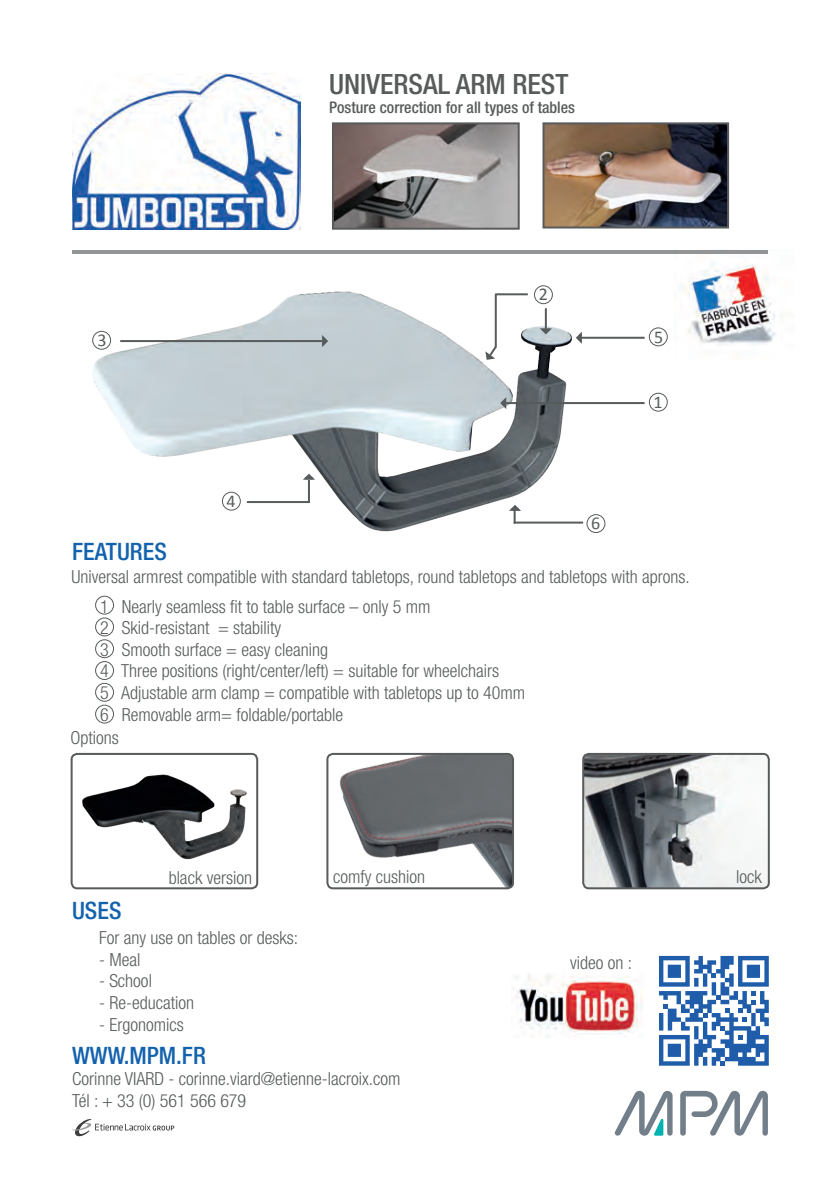
<style>
.page{position:relative;width:840px;height:1191px;background:#fff}
.page>*{position:absolute;margin:0;border:0;box-sizing:border-box;transform-origin:0 0}
.t1{font:500 condensed 28px "Helvetica Neue LT Std";color:#575c5b}
.t2{font:500 condensed 24px "Helvetica Neue LT Std";color:#1362ae}
.t3{font:300 condensed 18px "Helvetica Neue LT Std";color:#575c5b}
.t4{font:18px "Calibri";color:#575c5b}
.t5{font:500 condensed 16px "Helvetica Neue LT Std";color:#575c5b}
</style>
<div class="page">
<img style="left:674px;top:250px;width:109px;height:95px">
<img style="left:72px;top:73px;width:228px;height:157px">
<hr style="left:72px;top:250px;width:695px;height:3px;background:#939495">
<img style="left:545px;top:125px;width:180px;height:100px">
<div style="left:542px;top:122px;width:186px;height:106px;border:2px solid #585b5c"></div>
<img style="left:335px;top:125px;width:181px;height:102px">
<div style="left:332px;top:122px;width:187px;height:108px;border:2px solid #585b5c"></div>
<img style="left:72px;top:754px;width:185px;height:134px">
<div style="left:71px;top:753px;width:187px;height:136px;border:2px solid #585b5c;border-radius:6px"></div>
<img style="left:329px;top:754px;width:183px;height:134px">
<div style="left:326px;top:753px;width:187px;height:136px;border:2px solid #585b5c;border-radius:6px"></div>
<img style="left:583px;top:754px;width:185px;height:134px">
<div style="left:582px;top:753px;width:187px;height:136px;border:2px solid #585b5c;border-radius:6px"></div>
<svg style="left:659px;top:956px;width:109px;height:109px"></svg>
<img style="left:512px;top:974px;width:131px;height:63px">
<img style="left:93px;top:285px;width:582px;height:248px">
<hr style="left:579px;top:337px;width:65px;height:2px;background:#585b5c">
<hr style="left:120px;top:340px;width:202px;height:2px;background:#585b5c">
<div style="left:533px;top:285px;width:19px;height:19px;border:1px solid #585b5c;border-radius:50%"></div>
<div style="left:222px;top:492px;width:19px;height:18px;border:1px solid #585b5c;border-radius:50%"></div>
<div style="left:92px;top:331px;width:19px;height:19px;border:1px solid #585b5c;border-radius:50%"></div>
<hr style="left:544px;top:308px;width:2px;height:23px;background:#585b5c">
<svg style="left:539px;top:326px;width:15px;height:10px"></svg>
<svg style="left:320px;top:332px;width:9px;height:15px"></svg>
<div style="left:648px;top:327px;width:19px;height:19px;border:1px solid #585b5c;border-radius:50%"></div>
<svg style="left:574px;top:331px;width:9px;height:15px"></svg>
<hr style="left:513px;top:521px;width:69px;height:2px;background:#585b5c">
<div style="left:586px;top:514px;width:19px;height:19px;border:1px solid #585b5c;border-radius:50%"></div>
<svg style="left:506px;top:503px;width:15px;height:20px"></svg>
<hr style="left:495px;top:293px;width:32px;height:2px;background:#585b5c">
<hr style="left:494px;top:294px;width:2px;height:53px;background:#585b5c">
<svg style="left:483px;top:344px;width:15px;height:17px"></svg>
<hr style="left:247px;top:501px;width:63px;height:2px;background:#585b5c">
<hr style="left:308px;top:480px;width:2px;height:23px;background:#585b5c">
<svg style="left:300px;top:472px;width:15px;height:9px"></svg>
<hr style="left:503px;top:402px;width:141px;height:2px;background:#585b5c">
<div style="left:648px;top:393px;width:19px;height:18px;border:1px solid #585b5c;border-radius:50%"></div>
<svg style="left:498px;top:396px;width:10px;height:15px"></svg>
<div style="left:95px;top:639px;width:19px;height:19px;border:1px solid #585b5c;border-radius:50%"></div>
<div style="left:95px;top:595px;width:19px;height:19px;border:1px solid #585b5c;border-radius:50%"></div>
<div style="left:95px;top:617px;width:19px;height:19px;border:1px solid #585b5c;border-radius:50%"></div>
<div style="left:95px;top:661px;width:19px;height:19px;border:1px solid #585b5c;border-radius:50%"></div>
<div style="left:95px;top:683px;width:19px;height:19px;border:1px solid #585b5c;border-radius:50%"></div>
<div style="left:95px;top:704px;width:19px;height:19px;border:1px solid #585b5c;border-radius:50%"></div>
<svg style="left:614px;top:1090px;width:58px;height:45px"></svg>
<svg style="left:680px;top:1090px;width:87px;height:45px"></svg>
<svg style="left:72px;top:1119px;width:102px;height:17px"></svg>
<p class="t1" style="left:329px;top:67px;width:240px">UNIVERSAL ARM REST</p>
<p class="t5" style="left:329px;top:97px;width:247px">Posture correction for all types of tables</p>
<p class="t4" style="left:538px;top:283px;width:11px">2</p>
<p class="t4" style="left:98px;top:329px;width:11px">3</p>
<p class="t4" style="left:653px;top:325px;width:11px">5</p>
<p class="t4" style="left:226px;top:489px;width:11px">4</p>
<p class="t4" style="left:591px;top:512px;width:11px">6</p>
<p class="t4" style="left:653px;top:391px;width:11px">1</p>
<p class="t2" style="left:72px;top:537px;width:96px">FEATURES</p>
<p class="t3" style="left:72px;top:567px;width:619px">Universal armrest compatible with standard tabletops, round tabletops and tabletops with aprons.</p>
<p class="t3" style="left:100px;top:596px;width:332px">1 Nearly seamless fit to table surface – only 5 mm</p>
<p class="t3" style="left:100px;top:617px;width:182px">2 Skid-resistant = stability</p>
<p class="t3" style="left:100px;top:639px;width:229px">3 Smooth surface = easy cleaning</p>
<p class="t3" style="left:100px;top:660px;width:400px">4 Three positions (right/center/left) = suitable for wheelchairs</p>
<p class="t3" style="left:100px;top:682px;width:426px">5 Adjustable arm clamp = compatible with tabletops up to 40mm</p>
<p class="t3" style="left:100px;top:704px;width:244px">6 Removable arm= foldable/portable</p>
<p class="t3" style="left:71px;top:727px;width:50px">Options</p>
<p class="t3" style="left:168px;top:867px;width:85px">black version</p>
<p class="t3" style="left:333px;top:866px;width:93px">comfy cushion</p>
<p class="t3" style="left:736px;top:866px;width:27px">lock</p>
<p class="t2" style="left:72px;top:896px;width:51px">USES</p>
<p class="t3" style="left:99px;top:927px;width:200px">For any use on tables or desks:</p>
<p class="t3" style="left:99px;top:949px;width:43px">- Meal</p>
<p class="t3" style="left:99px;top:970px;width:54px">- School</p>
<p class="t3" style="left:99px;top:992px;width:96px">- Re-education</p>
<p class="t3" style="left:99px;top:1013px;width:86px">- Ergonomics</p>
<p class="t2" style="left:72px;top:1041px;width:135px">WWW.MPM.FR</p>
<p class="t3" style="left:72px;top:1068px;width:330px">Corinne VIARD - corinne.viard@etienne-lacroix.com</p>
<p class="t3" style="left:72px;top:1090px;width:176px">Tél : + 33 (0) 561 566 679</p>
<p class="t3" style="left:569px;top:952px;width:63px">video on :</p>
</div>
